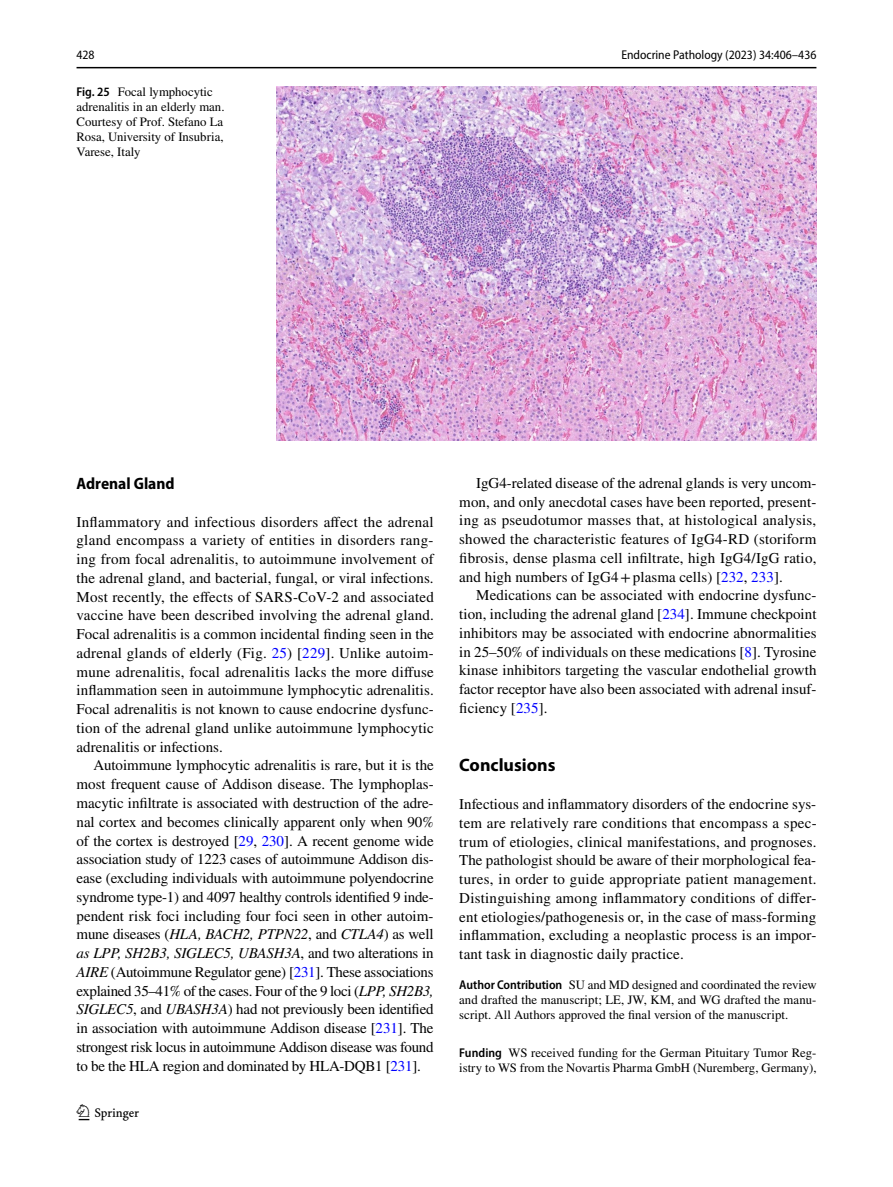
<style>
.page{position:relative;width:893px;height:1187px;background:#fff}
.page>*{position:absolute;margin:0;border:0;box-sizing:border-box;transform-origin:0 0}
.t1{font:22.5px "Springnew Regular 3";color:#000}
.t2{font:700 18px "Myriad Pro";color:#000}
.t3{font:700 semi-condensed 16.5px "Myriad Pro";color:#000}
.t4{font:15px/18.8px "STIX";letter-spacing:.005em;color:#000;text-align:justify}
.t5{font:12.75px/15px "STIX";color:#000}
.t6{font:semi-condensed 12.75px "Myriad Pro";color:#000}
.s1{font-family:"Myriad Pro";font-weight:600;font-stretch:semi-condensed}
.s2{color:#00f}
.s3{font-style:italic}
</style>
<div class="page">
<hr style="left:77px;top:67px;width:739px;height:1px;background:#000">
<img style="left:276px;top:87px;width:540px;height:353px">
<p class="t6" style="left:77px;top:48px;width:20px">428</p>
<p class="t6" style="left:621px;top:48px;width:197px">Endocrine Pathology (2023) 34:406–436</p>
<p class="t5" style="left:77px;top:85px;width:149px"><span class="s1">Fig. 25</span> Focal lymphocytic adrenalitis in an elderly man.<br>Courtesy of Prof. Stefano La<br>Rosa, University of Insubria,<br>Varese, Italy</p>
<p class="t3" style="left:77px;top:474px;width:100px">Adrenal Gland</p>
<p class="t4" style="left:77px;top:513px;width:359px">Inflammatory and infectious disorders affect the adrenal gland encompass a variety of entities in disorders rang&shy;ing from focal adrenalitis, to autoimmune involvement of the adrenal gland, and bacterial, fungal, or viral infections.<br>Most recently, the effects of SARS-CoV-2 and associated vaccine have been described involving the adrenal gland.<br>Focal adrenalitis is a common incidental finding seen in the adrenal glands of elderly (Fig. <span class="s2">25</span>) [<span class="s2">229</span>]. Unlike autoim&shy;mune adrenalitis, focal adrenalitis lacks the more diffuse inflammation seen in autoimmune lymphocytic adrenalitis.<br>Focal adrenalitis is not known to cause endocrine dysfunc&shy;tion of the adrenal gland unlike autoimmune lymphocytic adrenalitis or infections.</p>
<p class="t4" style="left:77px;top:757px;width:359px;text-indent:17px">Autoimmune lymphocytic adrenalitis is rare, but it is the most frequent cause of Addison disease. The lymphoplas&shy;macytic infiltrate is associated with destruction of the adre&shy;nal cortex and becomes clinically apparent only when 90% of the cortex is destroyed [<span class="s2">29</span>, <span class="s2">230</span>]. A recent genome wide association study of 1223 cases of autoimmune Addison dis&shy;ease (excluding individuals with autoimmune polyendocrine syndrome type-1) and 4097 healthy controls identified 9 inde&shy;pendent risk foci including four foci seen in other autoim&shy;mune diseases (<span class="s3">HLA, BACH2, PTPN22</span>, and <span class="s3">CTLA4</span>) as well <span class="s3">as LPP, SH2B3, SIGLEC5, UBASH3A</span>, and two alterations in <span class="s3">AIRE</span> (Autoimmune Regulator gene) [<span class="s2">231</span>]. These associations explained 35–41% of the cases. Four of the 9 loci (<span class="s3">LPP, SH2B3, SIGLEC5</span>, and <span class="s3">UBASH3A</span>) had not previously been identified in association with autoimmune Addison disease [<span class="s2">231</span>]. The strongest risk locus in autoimmune Addison disease was found to be the HLA region and dominated by HLA-DQB1 [<span class="s2">231</span>].</p>
<h1 class="t1" style="left:79px;top:1104px;width:62px">1 3</h1>
<p class="t4" style="left:459px;top:474px;width:359px;text-indent:17px">IgG4-related disease of the adrenal glands is very uncom&shy;mon, and only anecdotal cases have been reported, present&shy;ing as pseudotumor masses that, at histological analysis, showed the characteristic features of IgG4-RD (storiform fibrosis, dense plasma cell infiltrate, high IgG4/IgG ratio, and high numbers of IgG4+plasma cells) [<span class="s2">232</span>, <span class="s2">233</span>].</p>
<p class="t4" style="left:459px;top:587px;width:359px;text-indent:17px">Medications can be associated with endocrine dysfunc&shy;tion, including the adrenal gland [<span class="s2">234</span>]. Immune checkpoint inhibitors may be associated with endocrine abnormalities in 25–50% of individuals on these medications [<span class="s2">8</span>]. Tyrosine kinase inhibitors targeting the vascular endothelial growth factor receptor have also been associated with adrenal insuf&shy;ficiency [<span class="s2">235</span>].</p>
<p class="t2" style="left:459px;top:753px;width:98px">Conclusions</p>
<p class="t4" style="left:459px;top:795px;width:359px">Infectious and inflammatory disorders of the endocrine sys&shy;tem are relatively rare conditions that encompass a spec&shy;trum of etiologies, clinical manifestations, and prognoses.<br>The pathologist should be aware of their morphological fea&shy;tures, in order to guide appropriate patient management.<br>Distinguishing among inflammatory conditions of differ&shy;ent etiologies/pathogenesis or, in the case of mass-forming inflammation, excluding a neoplastic process is an impor&shy;tant task in diagnostic daily practice.</p>
<p class="t5" style="left:459px;top:978px;width:359px;text-align:justify"><span class="s1">Author Contribution</span> SU and MD designed and coordinated the review and drafted the manuscript; LE, JW, KM, and WG drafted the manu&shy;script. All Authors approved the final version of the manuscript.</p>
<p class="t5" style="left:459px;top:1045px;width:359px"><span class="s1">Funding</span> WS received funding for the German Pituitary Tumor Reg&shy;istry to WS from the Novartis Pharma GmbH (Nuremberg, Germany),</p>
</div>
